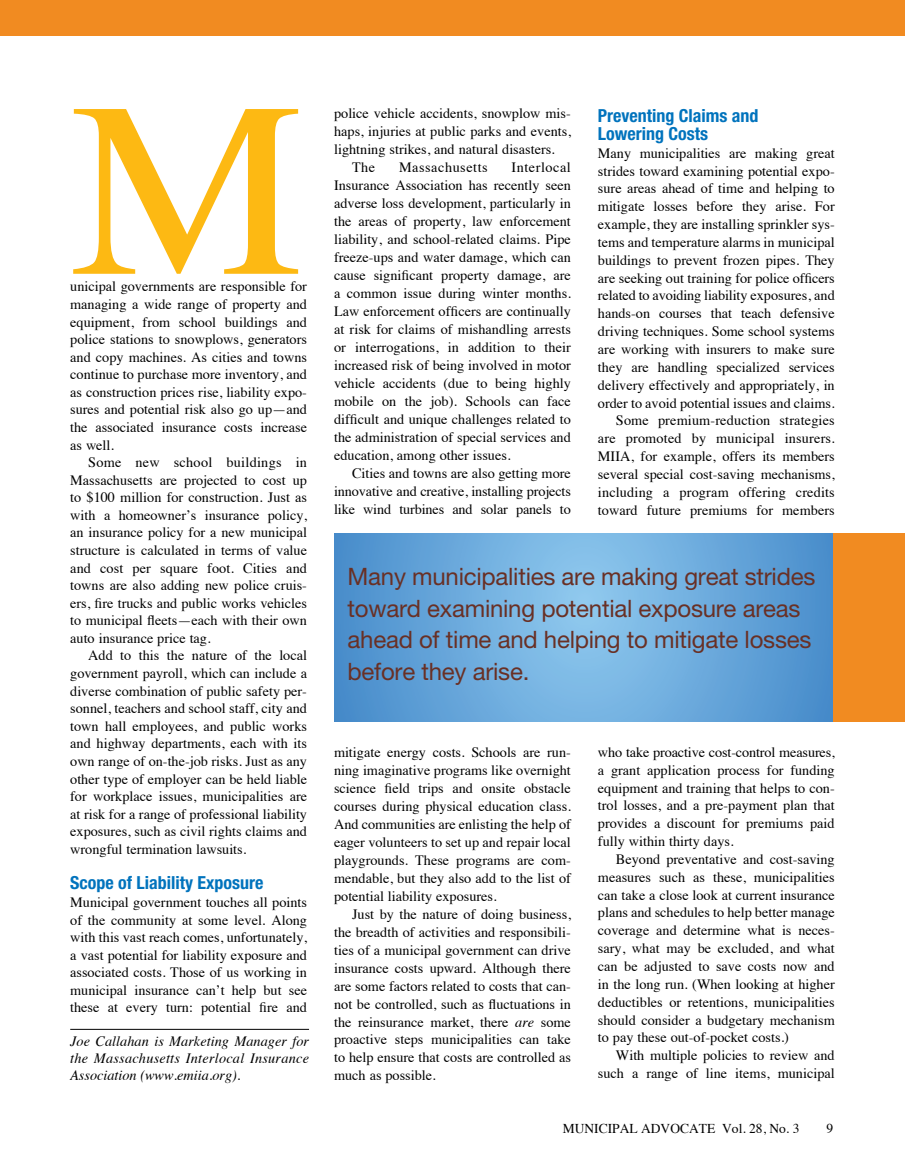
<style>
.page{position:relative;width:905px;height:1175px;background:#fff}
.page>*{position:absolute;margin:0;border:0;box-sizing:border-box;transform-origin:0 0}
.t1{font:248.85px "Times";color:#fdb913;scale:1.06 1}
.t2{font:24px/31.5px "Helvetica Neue";letter-spacing:-.01em;color:#693025}
.t3{font:700 condensed 18px/18px "Helvetica Neue";color:#0073bd}
.t4{font:14.25px/17.5px "Times";color:#000;text-align:justify}
.t5{font:italic 14.25px/17.2px "Times";letter-spacing:.015em;color:#000;text-align:justify}
.t6{font:14.25px "Times";letter-spacing:.035em;color:#000}
.t7{font:13.5px "Times";color:#000}
.s1{font-style:italic}
</style>
<div class="page">
<hr style="left:70px;top:1029px;width:239px;height:1px;background:#000">
<div style="left:0;top:0;width:904px;height:35px;background:#f18b21"></div>
<svg style="left:334px;top:534px;width:499px;height:188px;background:#69a8db"></svg>
<div style="left:833px;top:534px;width:71px;height:188px;background:#f18b21"></div>
<h1 class="t1" style="left:70px;top:87px;width:223px">M</h1>
<p class="t4" style="left:70px;top:279px;width:238px">unicipal governments are responsible for managing a wide range of property and equipment, from school buildings and police stations to snowplows, generators and copy machines. As cities and towns continue to purchase more inventory, and as construction prices rise, liability expo&shy;sures and potential risk also go up—and the associated insurance costs increase as well.</p>
<p class="t4" style="left:70px;top:455px;width:238px;text-indent:18px">Some new school buildings in Massachusetts are projected to cost up to $100 million for construction. Just as with a homeowner’s insurance policy, an insurance policy for a new municipal structure is calculated in terms of value and cost per square foot. Cities and towns are also adding new police cruis&shy;ers, fire trucks and public works vehicles to municipal fleets—each with their own auto insurance price tag.</p>
<p class="t4" style="left:70px;top:648px;width:238px;text-indent:18px">Add to this the nature of the local government payroll, which can include a diverse combination of public safety per&shy;sonnel, teachers and school staff, city and town hall employees, and public works and highway departments, each with its own range of on-the-job risks. Just as any other type of employer can be held liable for workplace issues, municipalities are at risk for a range of professional liability exposures, such as civil rights claims and wrongful termination lawsuits.</p>
<p class="t3" style="left:70px;top:873px;width:195px">Scope of Liability Exposure</p>
<p class="t4" style="left:70px;top:894px;width:238px">Municipal government touches all points of the community at some level. Along with this vast reach comes, unfortunately, a vast potential for liability exposure and associated costs. Those of us working in municipal insurance can’t help but see these at every turn: potential fire and</p>
<p class="t5" style="left:70px;top:1033px;width:240px">Joe Callahan is Marketing Manager for the Massachusetts Interlocal Insurance Association (www.emiia.org).</p>
<p class="t4" style="left:334px;top:106px;width:238px">police vehicle accidents, snowplow mis-</p>
<p class="t4" style="left:334px;top:124px;width:238px">haps, injuries at public parks and events,</p>
<p class="t4" style="left:334px;top:142px;width:222px">lightning strikes, and natural disasters.</p>
<p class="t4" style="left:352px;top:160px;width:25px">The</p>
<p class="t6" style="left:399px;top:162px;width:90px">Massachusetts</p>
<p class="t4" style="left:334px;top:160px;width:238px;line-height:18px;text-indent:177px">Interlocal Insurance Association has recently seen adverse loss development, particularly in the areas of property, law enforcement liability, and school-related claims. Pipe freeze-ups and water damage, which can cause significant property damage, are a common issue during winter months.<br>Law enforcement officers are continually at risk for claims of mishandling arrests or interrogations, in addition to their increased risk of being involved in motor vehicle accidents (due to being highly mobile on the job). Schools can face difficult and unique challenges related to the administration of special services and education, among other issues.</p>
<p class="t4" style="left:334px;top:466px;width:238px;line-height:18px;text-indent:18px">Cities and towns are also getting more innovative and creative, installing projects like wind turbines and solar panels to</p>
<p class="t3" style="left:598px;top:106px;width:162px">Preventing Claims and<br>Lowering Costs</p>
<p class="t4" style="left:598px;top:145px;width:238px;text-align:right">Many municipalities are making great strides toward examining potential expo&shy;sure areas ahead of time and helping to mitigate losses before they arise. For example, they are installing sprinkler sys&shy;tems and temperature alarms in municipal buildings to prevent frozen pipes. They are seeking out training for police officers related to avoiding liability exposures, and hands-on courses that teach defensive driving techniques. Some school systems are working with insurers to make sure they are handling specialized services delivery effectively and appropriately, in order to avoid potential issues and claims.<br>Some premium-reduction strategies are promoted by municipal insurers.<br>MIIA, for example, offers its members several special cost-saving mechanisms, including a program offering credits toward future premiums for members</p>
<h2 class="t2" style="left:347px;top:560px;width:469px">Many municipalities are making great strides toward examining potential exposure areas ahead of time and helping to mitigate losses before they arise.</h2>
<p class="t4" style="left:334px;top:744px;width:238px;line-height:18px">mitigate energy costs. Schools are run&shy;ning imaginative programs like overnight science field trips and onsite obstacle courses during physical education class.<br>And communities are enlisting the help of eager volunteers to set up and repair local playgrounds. These programs are com&shy;mendable, but they also add to the list of potential liability exposures.</p>
<p class="t4" style="left:334px;top:906px;width:238px;line-height:18px;text-indent:18px">Just by the nature of doing business, the breadth of activities and responsibili&shy;ties of a municipal government can drive insurance costs upward. Although there are some factors related to costs that can&shy;not be controlled, such as fluctuations in the reinsurance market, there <span class="s1">are</span> some proactive steps municipalities can take to help ensure that costs are controlled as much as possible.</p>
<p class="t4" style="left:598px;top:744px;width:238px">who take proactive cost-control measures, a grant application process for funding equipment and training that helps to con&shy;trol losses, and a pre-payment plan that provides a discount for premiums paid fully within thirty days.</p>
<p class="t4" style="left:598px;top:851px;width:238px;text-indent:18px">Beyond preventative and cost-saving measures such as these, municipalities can take a close look at current insurance plans and schedules to help better manage coverage and determine what is neces&shy;sary, what may be excluded, and what can be adjusted to save costs now and in the long run. (When looking at higher deductibles or retentions, municipalities should consider a budgetary mechanism to pay these out-of-pocket costs.)</p>
<p class="t4" style="left:598px;top:1047px;width:238px;text-align:right">With multiple policies to review and such a range of line items, municipal</p>
<p class="t7" style="left:562px;top:1122px;width:238px">MUNICIPAL ADVOCATE Vol. 28, No. 3</p>
<p class="t7" style="left:826px;top:1122px;width:8px">9</p>
</div>
